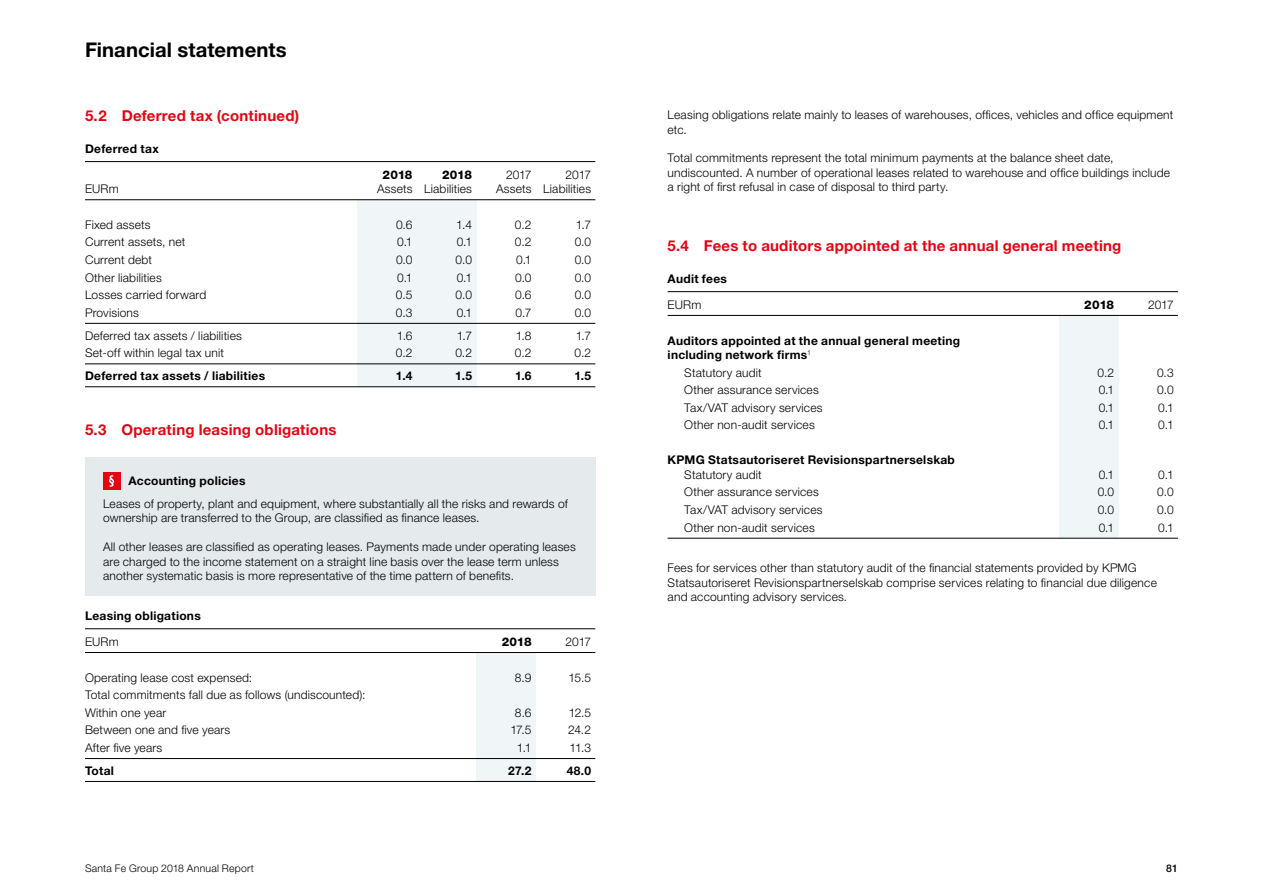
<style>
.page{position:relative;width:1263px;height:893px;background:#fff}
.page>*{position:absolute;margin:0;border:0;box-sizing:border-box;transform-origin:0 0}
.t1{font:700 20.25px "Helvetica Neue LT Pro";letter-spacing:.005em;color:#000}
.t2{font:700 15px "Helvetica Neue LT Pro";letter-spacing:.015em;color:#e30613}
.t3{font:300 12px/14.4px "Helvetica Neue LT Pro";letter-spacing:.015em;color:#000}
.t4{font:700 12px/14.4px "Helvetica Neue LT Pro";letter-spacing:.02em;color:#000}
.t5{font:800 12px "Helvetica Neue LT Pro";letter-spacing:-.015em;color:#000}
.t6{font:300 10.5px "Helvetica Neue LT Pro";letter-spacing:.02em;color:#000}
.t7{font:500 10.5px "Helvetica Neue LT Pro";color:#000}
</style>
<div class="page">
<div style="left:357px;top:199px;width:119px;height:188px;background:#f0f5f7"></div>
<div style="left:476px;top:652px;width:60px;height:129px;background:#f0f5f7"></div>
<div style="left:1059px;top:316px;width:59px;height:222px;background:#f0f5f7"></div>
<div style="left:85px;top:458px;width:510px;height:138px;background:#e5eaec"></div>
<hr style="left:85px;top:161px;width:510px;height:1px;background:#000">
<hr style="left:85px;top:199px;width:510px;height:1px;background:#000">
<hr style="left:85px;top:323px;width:510px;height:1px;background:#000">
<hr style="left:85px;top:364px;width:510px;height:1px;background:#000">
<hr style="left:85px;top:386px;width:510px;height:1px;background:#000">
<hr style="left:85px;top:628px;width:510px;height:1px;background:#000">
<hr style="left:85px;top:652px;width:510px;height:1px;background:#000">
<hr style="left:85px;top:758px;width:510px;height:1px;background:#000">
<hr style="left:85px;top:781px;width:510px;height:1px;background:#000">
<div style="left:103px;top:472px;width:17px;height:17px;background:#e30613"></div>
<svg style="left:109px;top:475px;width:5px;height:12px"></svg>
<hr style="left:668px;top:291px;width:510px;height:1px;background:#000">
<hr style="left:668px;top:315px;width:510px;height:1px;background:#000">
<hr style="left:668px;top:538px;width:510px;height:1px;background:#000">
<h1 class="t1" style="left:85px;top:37px;width:203px">Financial statements</h1>
<p class="t2" style="left:85px;top:107px;width:216px">5.2 Deferred tax (continued)</p>
<p class="t4" style="left:85px;top:141px;width:75px">Deferred tax</p>
<p class="t5" style="left:383px;top:167px;width:31px">2018</p>
<p class="t5" style="left:442px;top:167px;width:31px">2018</p>
<p class="t3" style="left:506px;top:167px;width:27px">2017</p>
<p class="t3" style="left:566px;top:167px;width:27px">2017</p>
<p class="t3" style="left:85px;top:181px;width:35px">EURm</p>
<p class="t3" style="left:377px;top:181px;width:96px">Assets Liabilities</p>
<p class="t3" style="left:496px;top:181px;width:96px">Assets Liabilities</p>
<p class="t3" style="left:85px;top:217px;width:67px">Fixed assets</p>
<p class="t3" style="left:396px;top:217px;width:18px">0.6</p>
<p class="t3" style="left:456px;top:217px;width:17px">1.4</p>
<p class="t3" style="left:515px;top:217px;width:18px">0.2</p>
<p class="t3" style="left:576px;top:217px;width:17px">1.7</p>
<p class="t3" style="left:85px;top:235px;width:102px">Current assets, net</p>
<p class="t3" style="left:397px;top:235px;width:17px">0.1</p>
<p class="t3" style="left:457px;top:235px;width:17px">0.1</p>
<p class="t3" style="left:515px;top:235px;width:18px">0.2</p>
<p class="t3" style="left:575px;top:235px;width:18px">0.0</p>
<p class="t3" style="left:85px;top:252px;width:68px">Current debt</p>
<p class="t3" style="left:396px;top:252px;width:18px">0.0</p>
<p class="t3" style="left:456px;top:252px;width:18px">0.0</p>
<p class="t3" style="left:516px;top:252px;width:17px">0.1</p>
<p class="t3" style="left:575px;top:252px;width:18px">0.0</p>
<p class="t3" style="left:85px;top:270px;width:78px">Other liabilities</p>
<p class="t3" style="left:397px;top:270px;width:17px">0.1</p>
<p class="t3" style="left:457px;top:270px;width:17px">0.1</p>
<p class="t3" style="left:515px;top:270px;width:18px">0.0</p>
<p class="t3" style="left:575px;top:270px;width:18px">0.0</p>
<p class="t3" style="left:85px;top:287px;width:123px">Losses carried forward</p>
<p class="t3" style="left:396px;top:287px;width:18px">0.5</p>
<p class="t3" style="left:456px;top:287px;width:18px">0.0</p>
<p class="t3" style="left:515px;top:287px;width:18px">0.6</p>
<p class="t3" style="left:575px;top:287px;width:18px">0.0</p>
<p class="t3" style="left:85px;top:305px;width:55px">Provisions</p>
<p class="t3" style="left:396px;top:305px;width:18px">0.3</p>
<p class="t3" style="left:457px;top:305px;width:17px">0.1</p>
<p class="t3" style="left:515px;top:305px;width:18px">0.7</p>
<p class="t3" style="left:575px;top:305px;width:18px">0.0</p>
<p class="t3" style="left:85px;top:328px;width:158px">Deferred tax assets / liabilities</p>
<p class="t3" style="left:397px;top:328px;width:17px">1.6</p>
<p class="t3" style="left:457px;top:328px;width:17px">1.7</p>
<p class="t3" style="left:516px;top:328px;width:17px">1.8</p>
<p class="t3" style="left:576px;top:328px;width:17px">1.7</p>
<p class="t3" style="left:85px;top:346px;width:141px">Set-off within legal tax unit</p>
<p class="t3" style="left:396px;top:346px;width:18px">0.2</p>
<p class="t3" style="left:455px;top:346px;width:18px">0.2</p>
<p class="t3" style="left:515px;top:346px;width:18px">0.2</p>
<p class="t3" style="left:574px;top:346px;width:18px">0.2</p>
<p class="t4" style="left:85px;top:368px;width:182px">Deferred tax assets / liabilities</p>
<p class="t4" style="left:396px;top:368px;width:18px">1.4</p>
<p class="t4" style="left:455px;top:368px;width:18px">1.5</p>
<p class="t4" style="left:515px;top:368px;width:18px">1.6</p>
<p class="t4" style="left:574px;top:368px;width:18px">1.5</p>
<p class="t2" style="left:85px;top:420px;width:253px">5.3 Operating leasing obligations</p>
<p class="t4" style="left:129px;top:473px;width:118px">Accounting policies</p>
<p class="t3" style="left:103px;top:496px;width:466px">Leases of property, plant and equipment, where substantially all the risks and rewards of ownership are transferred to the Group, are classified as finance leases.</p>
<p class="t3" style="left:103px;top:539px;width:474px">All other leases are classified as operating leases. Payments made under operating leases are charged to the income statement on a straight line basis over the lease term unless another systematic basis is more representative of the time pattern of benefits.</p>
<p class="t4" style="left:85px;top:608px;width:117px">Leasing obligations</p>
<p class="t3" style="left:85px;top:634px;width:35px">EURm</p>
<p class="t5" style="left:502px;top:634px;width:31px">2018</p>
<p class="t3" style="left:566px;top:634px;width:27px">2017</p>
<p class="t3" style="left:85px;top:670px;width:169px">Operating lease cost expensed:</p>
<p class="t3" style="left:515px;top:670px;width:18px">8.9</p>
<p class="t3" style="left:568px;top:670px;width:24px">15.5</p>
<p class="t3" style="left:85px;top:686px;width:282px;line-height:17.5px">Total commitments fall due as follows (undiscounted):<br>Within one year</p>
<p class="t3" style="left:515px;top:705px;width:18px">8.6</p>
<p class="t3" style="left:569px;top:705px;width:24px">12.5</p>
<p class="t3" style="left:85px;top:723px;width:147px">Between one and five years</p>
<p class="t3" style="left:510px;top:723px;width:23px">17.5</p>
<p class="t3" style="left:568px;top:723px;width:24px">24.2</p>
<p class="t3" style="left:85px;top:740px;width:79px">After five years</p>
<p class="t3" style="left:517px;top:740px;width:16px">1.1</p>
<p class="t3" style="left:570px;top:740px;width:23px">11.3</p>
<p class="t4" style="left:85px;top:763px;width:30px">Total</p>
<p class="t4" style="left:508px;top:763px;width:25px">27.2</p>
<p class="t4" style="left:567px;top:763px;width:26px">48.0</p>
<p class="t3" style="left:668px;top:107px;width:507px">Leasing obligations relate mainly to leases of warehouses, offices, vehicles and office equipment etc.</p>
<p class="t3" style="left:668px;top:151px;width:504px">Total commitments represent the total minimum payments at the balance sheet date, undiscounted. A number of operational leases related to warehouse and office buildings include a right of first refusal in case of disposal to third party.</p>
<p class="t2" style="left:668px;top:237px;width:455px">5.4 Fees to auditors appointed at the annual general meeting</p>
<p class="t4" style="left:668px;top:271px;width:61px">Audit fees</p>
<p class="t3" style="left:668px;top:297px;width:35px">EURm</p>
<p class="t5" style="left:1084px;top:297px;width:31px">2018</p>
<p class="t3" style="left:1148px;top:297px;width:27px">2017</p>
<p class="t4" style="left:668px;top:333px;width:294px">Auditors appointed at the annual general meeting including network firms<sup>1</sup></p>
<p class="t3" style="left:684px;top:365px;width:79px">Statutory audit</p>
<p class="t3" style="left:1097px;top:365px;width:18px">0.2</p>
<p class="t3" style="left:1157px;top:365px;width:18px">0.3</p>
<p class="t3" style="left:684px;top:382px;width:136px">Other assurance services</p>
<p class="t3" style="left:1099px;top:382px;width:17px">0.1</p>
<p class="t3" style="left:1157px;top:382px;width:18px">0.0</p>
<p class="t3" style="left:684px;top:400px;width:140px">Tax/VAT advisory services</p>
<p class="t3" style="left:1099px;top:400px;width:17px">0.1</p>
<p class="t3" style="left:1158px;top:400px;width:17px">0.1</p>
<p class="t3" style="left:684px;top:418px;width:132px">Other non-audit services</p>
<p class="t3" style="left:1099px;top:418px;width:17px">0.1</p>
<p class="t3" style="left:1158px;top:418px;width:17px">0.1</p>
<p class="t4" style="left:668px;top:453px;width:289px">KPMG Statsautoriseret Revisionspartnerselskab</p>
<p class="t3" style="left:684px;top:467px;width:79px">Statutory audit</p>
<p class="t3" style="left:1099px;top:467px;width:17px">0.1</p>
<p class="t3" style="left:1158px;top:467px;width:17px">0.1</p>
<p class="t3" style="left:684px;top:485px;width:136px">Other assurance services</p>
<p class="t3" style="left:1098px;top:485px;width:18px">0.0</p>
<p class="t3" style="left:1157px;top:485px;width:18px">0.0</p>
<p class="t3" style="left:684px;top:502px;width:140px">Tax/VAT advisory services</p>
<p class="t3" style="left:1098px;top:502px;width:18px">0.0</p>
<p class="t3" style="left:1157px;top:502px;width:18px">0.0</p>
<p class="t3" style="left:684px;top:520px;width:132px">Other non-audit services</p>
<p class="t3" style="left:1099px;top:520px;width:17px">0.1</p>
<p class="t3" style="left:1158px;top:520px;width:17px">0.1</p>
<p class="t3" style="left:668px;top:560px;width:491px">Fees for services other than statutory audit of the financial statements provided by KPMG<br>Statsautoriseret Revisionspartnerselskab comprise services relating to financial due diligence and accounting advisory services.</p>
<p class="t6" style="left:85px;top:862px;width:170px">Santa Fe Group 2018 Annual Report</p>
<p class="t7" style="left:1166px;top:862px;width:13px">81</p>
</div>
